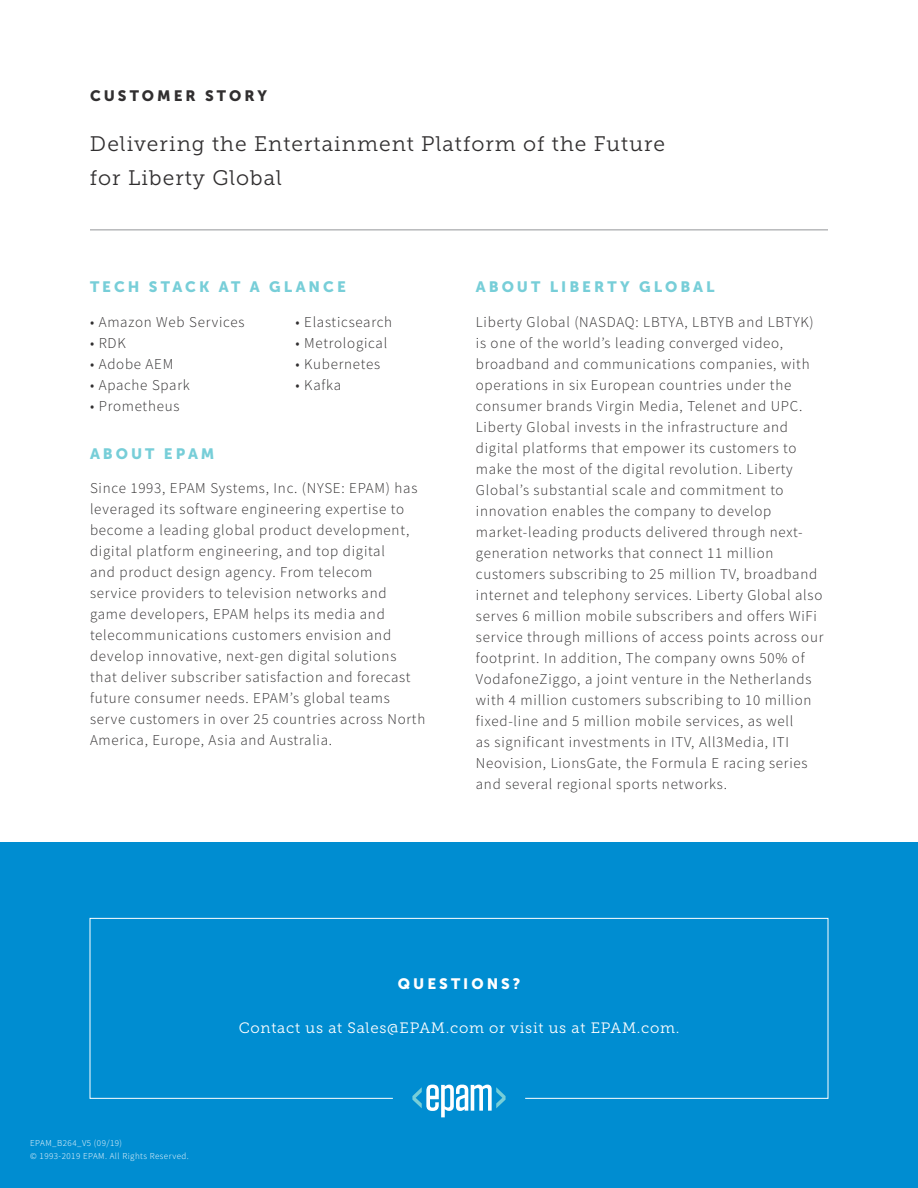
<style>
.page{position:relative;width:918px;height:1188px;background:#fff}
.page>*{position:absolute;margin:0;border:0;box-sizing:border-box;transform-origin:0 0}
.t1{font:21px/34.5px "Museo Slab 300";letter-spacing:.05em;color:#312f30}
.t2{font:300 15px/21px "Source Sans Pro";letter-spacing:.05em;color:#312f30}
.t3{font:15px "Museo Sans 900";letter-spacing:.2em;color:#77ced8}
.t4{font:15px "Museo Slab 300";letter-spacing:.05em;color:#fff}
.t5{font:15px "Museo Sans 900";letter-spacing:.2em;color:#312f30}
.t6{font:15px "Museo Sans 900";letter-spacing:.2em;color:#fff}
.t7{font:300 9px/12.6px "Source Sans Pro";letter-spacing:.05em;color:#fff}
</style>
<div class="page">
<div style="left:0;top:842px;width:918px;height:346px;background:#008dd1"></div>
<svg style="left:89px;top:918px;width:740px;height:181px"></svg>
<svg style="left:412px;top:1085px;width:94px;height:32px"></svg>
<hr style="left:90px;top:230px;width:738px;height:1px;background:#939598">
<p class="t5" style="left:90px;top:87px;width:179px">CUSTOMER STORY</p>
<p class="t1" style="left:90px;top:126px;width:576px">Delivering the Entertainment Platform of the Future for Liberty Global</p>
<p class="t3" style="left:90px;top:278px;width:257px">TECH STACK AT A GLANCE</p>
<p class="t2" style="left:90px;top:311px;width:156px">• Amazon Web Services</p>
<p class="t2" style="left:296px;top:311px;width:98px">• Elasticsearch</p>
<p class="t2" style="left:90px;top:332px;width:37px">• RDK</p>
<p class="t2" style="left:296px;top:332px;width:93px">• Metrological</p>
<p class="t2" style="left:90px;top:353px;width:85px">• Adobe AEM</p>
<p class="t2" style="left:296px;top:353px;width:86px">• Kubernetes</p>
<p class="t2" style="left:90px;top:374px;width:101px">• Apache Spark</p>
<p class="t2" style="left:296px;top:374px;width:47px">• Kafka</p>
<p class="t2" style="left:90px;top:395px;width:91px">• Prometheus</p>
<p class="t3" style="left:90px;top:445px;width:126px">ABOUT EPAM</p>
<p class="t2" style="left:90px;top:478px;width:337px">Since 1993, EPAM Systems, Inc. (NYSE: EPAM) has leveraged its software engineering expertise to become a leading global product development, digital platform engineering, and top digital<br>and product design agency. From telecom<br>service providers to television networks and game developers, EPAM helps its media and telecommunications customers envision and develop innovative, next-gen digital solutions that deliver subscriber satisfaction and forecast future consumer needs. EPAM’s global teams serve customers in over 25 countries across North America, Europe, Asia and Australia.</p>
<p class="t3" style="left:476px;top:278px;width:240px">ABOUT LIBERTY GLOBAL</p>
<p class="t2" style="left:476px;top:311px;width:349px">Liberty Global (NASDAQ: LBTYA, LBTYB and LBTYK) is one of the world’s leading converged video, broadband and communications companies, with operations in six European countries under the consumer brands Virgin Media, Telenet and UPC.<br>Liberty Global invests in the infrastructure and digital platforms that empower its customers to make the most of the digital revolution. Liberty Global’s substantial scale and commitment to innovation enables the company to develop market-leading products delivered through next&shy;generation networks that connect 11 million customers subscribing to 25 million TV, broadband internet and telephony services. Liberty Global also serves 6 million mobile subscribers and offers WiFi service through millions of access points across our footprint. In addition, The company owns 50% of VodafoneZiggo, a joint venture in the Netherlands with 4 million customers subscribing to 10 million fixed-line and 5 million mobile services, as well<br>as significant investments in ITV, All3Media, ITI Neovision, LionsGate, the Formula E racing series and several regional sports networks.</p>
<p class="t7" style="left:30px;top:1137px;width:160px">EPAM_B264_V5 (09/19)<br>© 1993-2019 EPAM. All Rights Reserved.</p>
<p class="t6" style="left:398px;top:975px;width:124px">QUESTIONS?</p>
<p class="t4" style="left:239px;top:1020px;width:442px">Contact us at Sales@EPAM.com or visit us at EPAM.com.</p>
</div>
